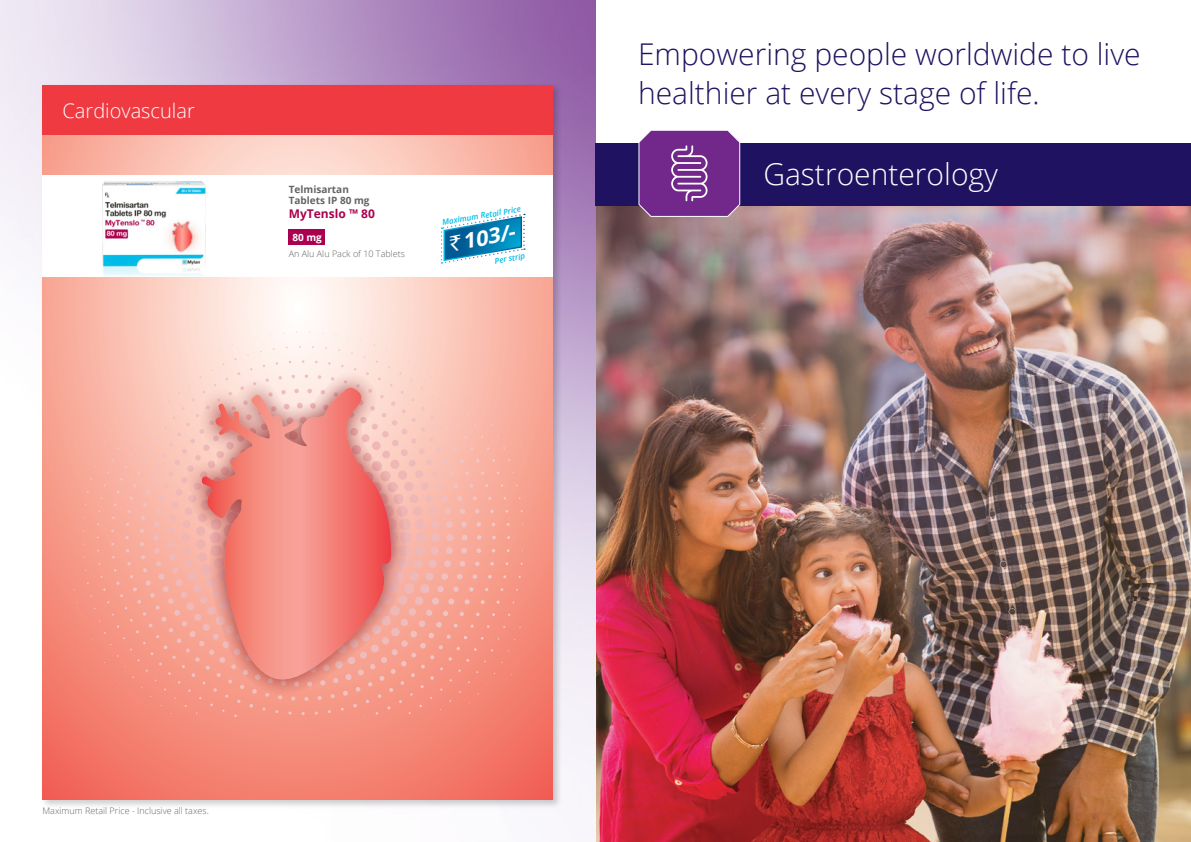
<style>
.page{position:relative;width:1191px;height:842px;background:#fff}
.page>*{position:absolute;margin:0;border:0;box-sizing:border-box;transform-origin:0 0}
.t1{font:300 30px/39px "Open Sans";color:#1f1261}
.t2{font:300 30px "Open Sans";color:#fff}
.t3{font:italic 700 21.1px "Open Sans";color:#fff;scale:1.04 1}
.t4{font:300 20px "Open Sans";color:#fff}
.t5{font:700 12px "Open Sans";color:#ab004f}
.t6{font:700 10px/11.4px "Open Sans";color:#636466}
.t7{font:700 10px "Open Sans";color:#fff}
.t8{font:300 9px "Open Sans";color:#636466}
.t9{font:italic 600 8px "Open Sans";color:#00bce7}
.s1{font-family:"Rupee Foradian";font-weight:400}
</style>
<div class="page">
<img style="left:595px;top:205px;width:596px;height:637px">
<img style="left:0;top:0;width:595px;height:806px">
<div style="left:40px;top:83px;width:523px;height:726px;background:#000;opacity:.2"></div>
<svg style="left:43px;top:135px;width:510px;height:664px;background:#f7a091"></svg>
<svg style="left:73px;top:317px;width:450px;height:401px;background:#f8b2a4"></svg>
<img style="left:187px;top:373px;width:219px;height:322px">
<div style="left:43px;top:175px;width:510px;height:102px;background:#fff"></div>
<svg style="left:441px;top:214px;width:84px;height:50px"></svg>
<img style="left:101px;top:181px;width:106px;height:97px">
<div style="left:289px;top:229px;width:36px;height:15px;background:#ab004f"></div>
<div style="left:43px;top:85px;width:510px;height:50px;background:#ef3a42"></div>
<div style="left:595px;top:143px;width:596px;height:62px;background:#1f1261"></div>
<svg style="left:638px;top:130px;width:102px;height:87px;background:#804096"></svg>
<h3 class="t4" style="left:63px;top:97px;width:134px">Cardiovascular</h3>
<p class="t6" style="left:289px;top:183px;width:82px">Telmisartan<br>Tablets IP 80 mg</p>
<h3 class="t5" style="left:289px;top:205px;width:88px">MyTenslo ™ 80</h3>
<p class="t8" style="left:289px;top:247px;width:118px">An Alu Alu Pack of 10 Tablets</p>
<p class="t7" style="left:292px;top:230px;width:31px">80 mg</p>
<p class="t9" style="left:441px;top:217px;width:81px;rotate:-10deg">Maximum Retail Price</p>
<p class="t9" style="left:494px;top:255px;width:32px;rotate:-10deg">Per strip</p>
<h2 class="t3" style="left:445px;top:230px;width:66px;rotate:-11deg"><span class="s1">`</span> 103/-</h2>
<h1 class="t1" style="left:638px;top:34px;width:504px">Empowering people worldwide to live healthier at every stage of life.</h1>
<h1 class="t2" style="left:763px;top:154px;width:236px">Gastroenterology</h1>
<p class="t8" style="left:43px;top:804px;width:168px">Maximum Retail Price - Inclusive all taxes.</p>
</div>
